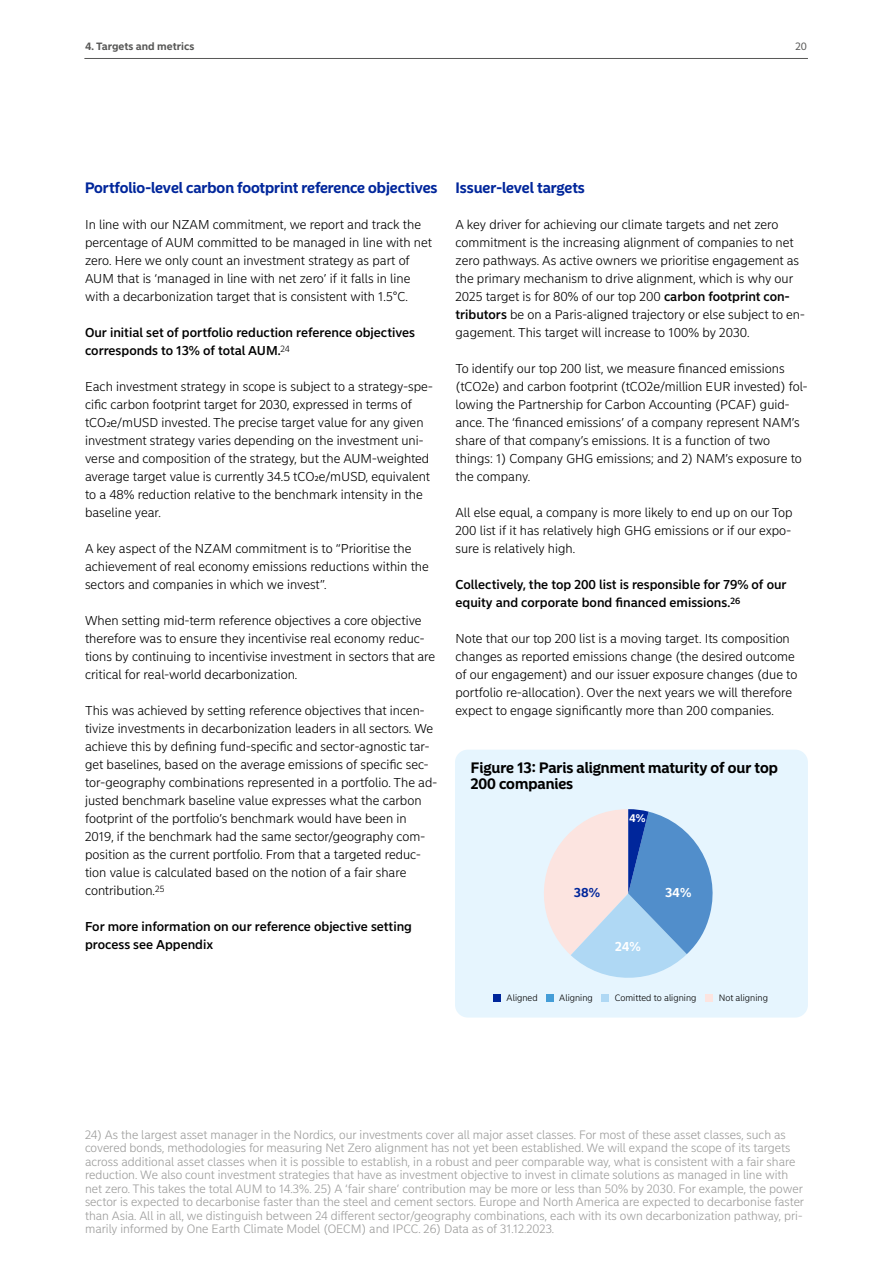
<style>
.page{position:relative;width:893px;height:1263px;background:#fff}
.page>*{position:absolute;margin:0;border:0;box-sizing:border-box;transform-origin:0 0}
.t1{font:700 15px "Nordea Sans Large";color:#00269b}
.t2{font:700 15px/15.6px "Nordea Sans Large";color:#000}
.t3{font:300 12.75px/18px "Nordea Sans Small";color:#000}
.t4{font:500 12.75px/18px "Nordea Sans Small";color:#000}
.t5{font:700 12.75px "Nordea Sans Small";color:#fff}
.t6{font:700 12.75px "Nordea Sans Small";color:#00269b}
.t7{font:300 12px/13.5px "Nordea Sans Small";color:#9d9d9c}
.t8{font:700 10.95px "Nordea Sans Small";color:#fff}
.t9{font:700 10.5px "Nordea Sans Small";color:#575756}
.t10{font:10.5px "Nordea Sans Small";color:#575756}
.t11{font:300 9.15px "Nordea Sans Small";color:#000}
.s1{font-weight:500}
</style>
<div class="page">
<hr style="left:84px;top:58px;width:724px;height:1px;background:#575756">
<div style="left:455px;top:750px;width:353px;height:267px;background:#e6f5fe;border-radius:13px"></div>
<svg style="left:544px;top:809px;width:169px;height:169px"></svg>
<div style="left:601px;top:994px;width:8px;height:8px;background:#afd8f4"></div>
<div style="left:705px;top:994px;width:8px;height:8px;background:#fce4e0"></div>
<div style="left:546px;top:994px;width:8px;height:8px;background:#449dd7"></div>
<div style="left:493px;top:994px;width:8px;height:8px;background:#00269b"></div>
<p class="t9" style="left:85px;top:40px;width:111px">4. Targets and metrics</p>
<p class="t10" style="left:795px;top:40px;width:13px">20</p>
<p class="t1" style="left:85px;top:179px;width:354px">Portfolio-level carbon footprint reference objectives</p>
<p class="t3" style="left:85px;top:216px;width:349px">In line with our NZAM commitment, we report and track the percentage of AUM committed to be managed in line with net zero. Here we only count an investment strategy as part of AUM that is ‘managed in line with net zero’ if it falls in line with a decarbonization target that is consistent with 1.5°C.</p>
<p class="t4" style="left:85px;top:324px;width:332px">Our initial set of portfolio reduction reference objectives corresponds to 13% of total AUM.<sup>24</sup></p>
<p class="t3" style="left:85px;top:378px;width:349px">Each investment strategy in scope is subject to a strategy-spe&shy;cific carbon footprint target for 2030, expressed in terms of tCO2e/mUSD invested. The precise target value for any given investment strategy varies depending on the investment uni&shy;verse and composition of the strategy, but the AUM-weighted average target value is currently 34.5 tCO2e/mUSD, equivalent to a 48% reduction relative to the benchmark intensity in the baseline year.</p>
<p class="t3" style="left:85px;top:540px;width:345px">A key aspect of the NZAM commitment is to “Prioritise the achievement of real economy emissions reductions within the sectors and companies in which we invest”.</p>
<p class="t3" style="left:85px;top:612px;width:352px">When setting mid-term reference objectives a core objective therefore was to ensure they incentivise real economy reduc&shy;tions by continuing to incentivise investment in sectors that are critical for real-world decarbonization.</p>
<p class="t3" style="left:85px;top:702px;width:354px">This was achieved by setting reference objectives that incen&shy;tivize investments in decarbonization leaders in all sectors. We achieve this by defining fund-specific and sector-agnostic tar&shy;get baselines, based on the average emissions of specific sec&shy;tor-geography combinations represented in a portfolio. The ad&shy;justed benchmark baseline value expresses what the carbon footprint of the portfolio’s benchmark would have been in 2019, if the benchmark had the same sector/geography com&shy;position as the current portfolio. From that a targeted reduc&shy;tion value is calculated based on the notion of a fair share contribution.<sup>25</sup></p>
<p class="t4" style="left:85px;top:918px;width:328px">For more information on our reference objective setting process see Appendix</p>
<p class="t1" style="left:455px;top:179px;width:131px">Issuer-level targets</p>
<p class="t3" style="left:455px;top:216px;width:351px">A key driver for achieving our climate targets and net zero commitment is the increasing alignment of companies to net zero pathways. As active owners we prioritise engagement as the primary mechanism to drive alignment, which is why our 2025 target is for 80% of our top 200 <span class="s1">carbon footprint con&shy;tributors</span> be on a Paris-aligned trajectory or else subject to en&shy;gagement. This target will increase to 100% by 2030.</p>
<p class="t3" style="left:455px;top:360px;width:354px">To identify our top 200 list, we measure financed emissions (tCO2e) and carbon footprint (tCO2e/million EUR invested) fol&shy;lowing the Partnership for Carbon Accounting (PCAF) guid&shy;ance. The ‘financed emissions’ of a company represent NAM’s share of that company’s emissions. It is a function of two things: 1) Company GHG emissions; and 2) NAM’s exposure to the company.</p>
<p class="t3" style="left:455px;top:504px;width:339px">All else equal, a company is more likely to end up on our Top<br>200 list if it has relatively high GHG emissions or if our expo&shy;sure is relatively high.</p>
<p class="t4" style="left:455px;top:576px;width:333px">Collectively, the top 200 list is responsible for 79% of our equity and corporate bond financed emissions.<sup>26</sup></p>
<p class="t3" style="left:455px;top:630px;width:343px">Note that our top 200 list is a moving target. Its composition changes as reported emissions change (the desired outcome of our engagement) and our issuer exposure changes (due to portfolio re-allocation). Over the next years we will therefore expect to engage significantly more than 200 companies.</p>
<p class="t2" style="left:471px;top:760px;width:309px">Figure 13: Paris alignment maturity of our top<br>200 companies</p>
<p class="t8" style="left:629px;top:811px;width:18px">4%</p>
<p class="t6" style="left:574px;top:885px;width:27px">38%</p>
<p class="t5" style="left:665px;top:884px;width:27px">34%</p>
<p class="t11" style="left:507px;top:992px;width:33px">Aligned</p>
<p class="t11" style="left:559px;top:992px;width:35px">Aligning</p>
<p class="t5" style="left:615px;top:938px;width:27px">24%</p>
<p class="t11" style="left:615px;top:992px;width:83px">Comitted to aligning</p>
<p class="t11" style="left:719px;top:992px;width:51px">Not aligning</p>
<p class="t7" style="left:85px;top:1128px;width:721px">24) As the largest asset manager in the Nordics, our investments cover all major asset classes. For most of these asset classes, such as covered bonds, methodologies for measuring Net Zero alignment has not yet been established. We will expand the scope of its targets across additional asset classes when it is possible to establish, in a robust and peer comparable way, what is consistent with a fair share reduction. We also count investment strategies that have as investment objective to invest in climate solutions as managed in line with net zero. This takes the total AUM to 14.3%. 25) A ‘fair share’ contribution may be more or less than 50% by 2030. For example, the power sector is expected to decarbonise faster than the steel and cement sectors. Europe and North America are expected to decarbonise faster than Asia. All in all, we distinguish between 24 different sector/geography combinations, each with its own decarbonization pathway, pri&shy;marily informed by One Earth Climate Model (OECM) and IPCC. 26) Data as of 31.12.2023.</p>
</div>
